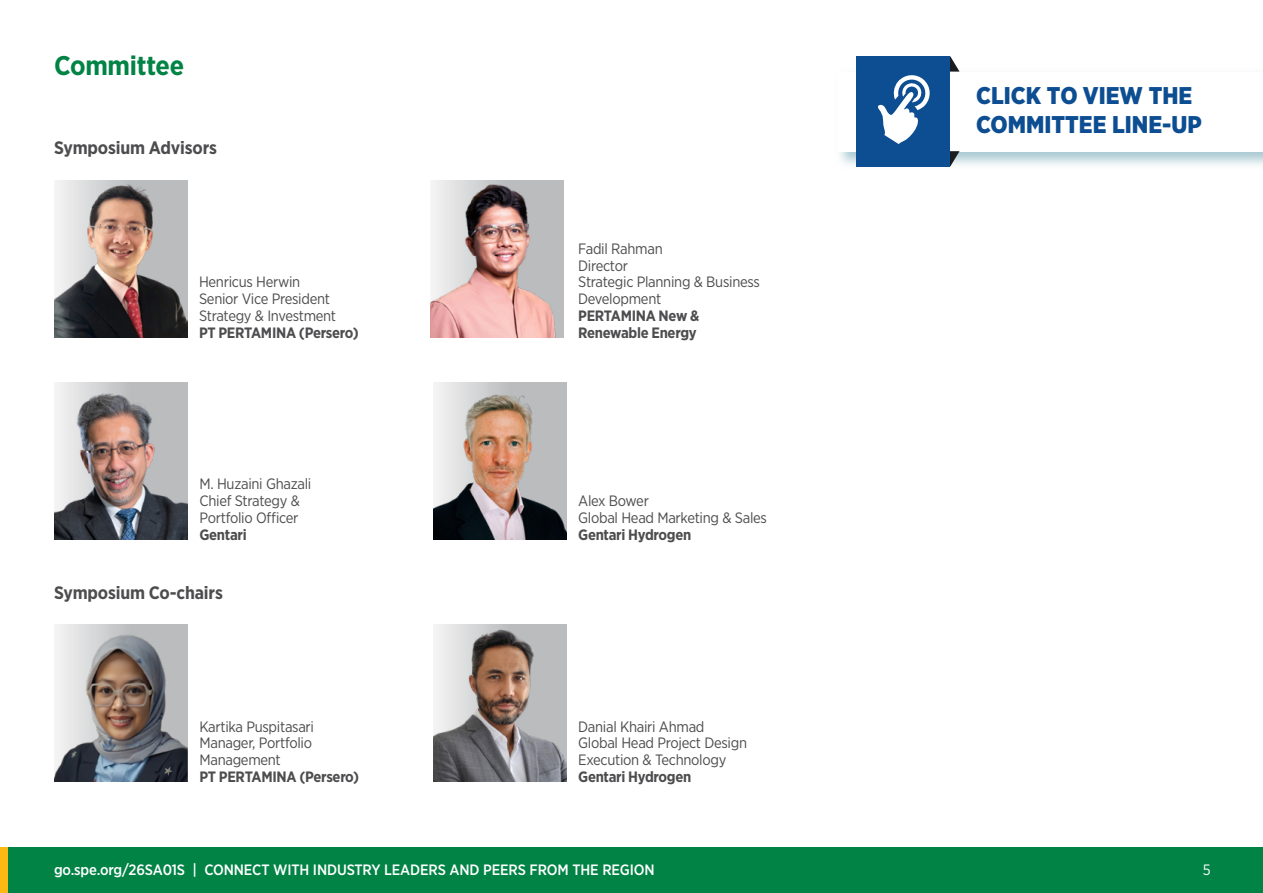
<style>
.page{position:relative;width:1263px;height:893px;background:#fff}
.page>*{position:absolute;margin:0;border:0;box-sizing:border-box;transform-origin:0 0}
.t1{font:700 27px "Gotham Narrow";letter-spacing:-.01em;color:#008345}
.t2{font:900 24.15px/29.1px "Gotham Narrow";color:#0d4d91}
.t3{font:700 18px "Gotham Narrow";letter-spacing:-.01em;color:#4d4d4f}
.t4{font:15px/16.8px "Gotham Narrow";letter-spacing:-.02em;color:#4d4d4f}
.t5{font:700 15px/16.8px "Gotham Narrow";letter-spacing:-.02em;color:#4d4d4f}
.t6{font:500 15px "Gotham Narrow";letter-spacing:-.01em;color:#fff}
.t7{font:15px "Gotham Narrow";color:#fff}
</style>
<div class="page">
<div style="left:0;top:847px;width:1263px;height:46px;background:#008345"></div>
<div style="left:0;top:847px;width:7px;height:46px;background:#fdb913"></div>
<svg style="left:950px;top:151px;width:9px;height:16px"></svg>
<svg style="left:950px;top:56px;width:9px;height:16px"></svg>
<div style="left:856px;top:56px;width:94px;height:111px;background:#0d4d91"></div>
<svg style="left:878px;top:75px;width:52px;height:69px"></svg>
<img style="left:54px;top:382px;width:133px;height:158px">
<img style="left:433px;top:382px;width:133px;height:158px">
<img style="left:54px;top:180px;width:133px;height:158px">
<img style="left:433px;top:624px;width:133px;height:158px">
<img style="left:54px;top:624px;width:133px;height:158px">
<img style="left:430px;top:180px;width:134px;height:158px">
<h1 class="t1" style="left:54px;top:48px;width:132px">Committee</h1>
<p class="t3" style="left:54px;top:136px;width:165px">Symposium Advisors</p>
<p class="t4" style="left:199px;top:273px;width:139px">Henricus Herwin<br>Senior Vice President<br>Strategy &amp; Investment</p>
<p class="t5" style="left:199px;top:324px;width:161px">PT PERTAMINA (Persero)</p>
<p class="t4" style="left:199px;top:475px;width:113px">M. Huzaini Ghazali<br>Chief Strategy &amp;<br>Portfolio Officer</p>
<p class="t5" style="left:199px;top:526px;width:49px">Gentari</p>
<p class="t3" style="left:54px;top:581px;width:170px">Symposium Co-chairs</p>
<p class="t4" style="left:199px;top:718px;width:116px">Kartika Puspitasari<br>Manager, Portfolio<br>Management</p>
<p class="t5" style="left:199px;top:768px;width:161px">PT PERTAMINA (Persero)</p>
<p class="t4" style="left:578px;top:240px;width:183px">Fadil Rahman<br>Director<br>Strategic Planning &amp; Business<br>Development</p>
<p class="t5" style="left:578px;top:307px;width:123px">PERTAMINA New &amp;<br>Renewable Energy</p>
<p class="t4" style="left:578px;top:492px;width:190px">Alex Bower<br>Global Head Marketing &amp; Sales</p>
<p class="t5" style="left:578px;top:526px;width:115px">Gentari Hydrogen</p>
<p class="t4" style="left:578px;top:718px;width:170px">Danial Khairi Ahmad<br>Global Head Project Design<br>Execution &amp; Technology</p>
<p class="t5" style="left:578px;top:768px;width:115px">Gentari Hydrogen</p>
<h2 class="t2" style="left:976px;top:80px;width:227px">CLICK TO VIEW THE<br>COMMITTEE LINE-UP</h2>
<p class="t6" style="left:54px;top:860px;width:602px">go.spe.org/26SA01S | CONNECT WITH INDUSTRY LEADERS AND PEERS FROM THE REGION</p>
<p class="t7" style="left:1203px;top:861px;width:9px">5</p>
</div>
